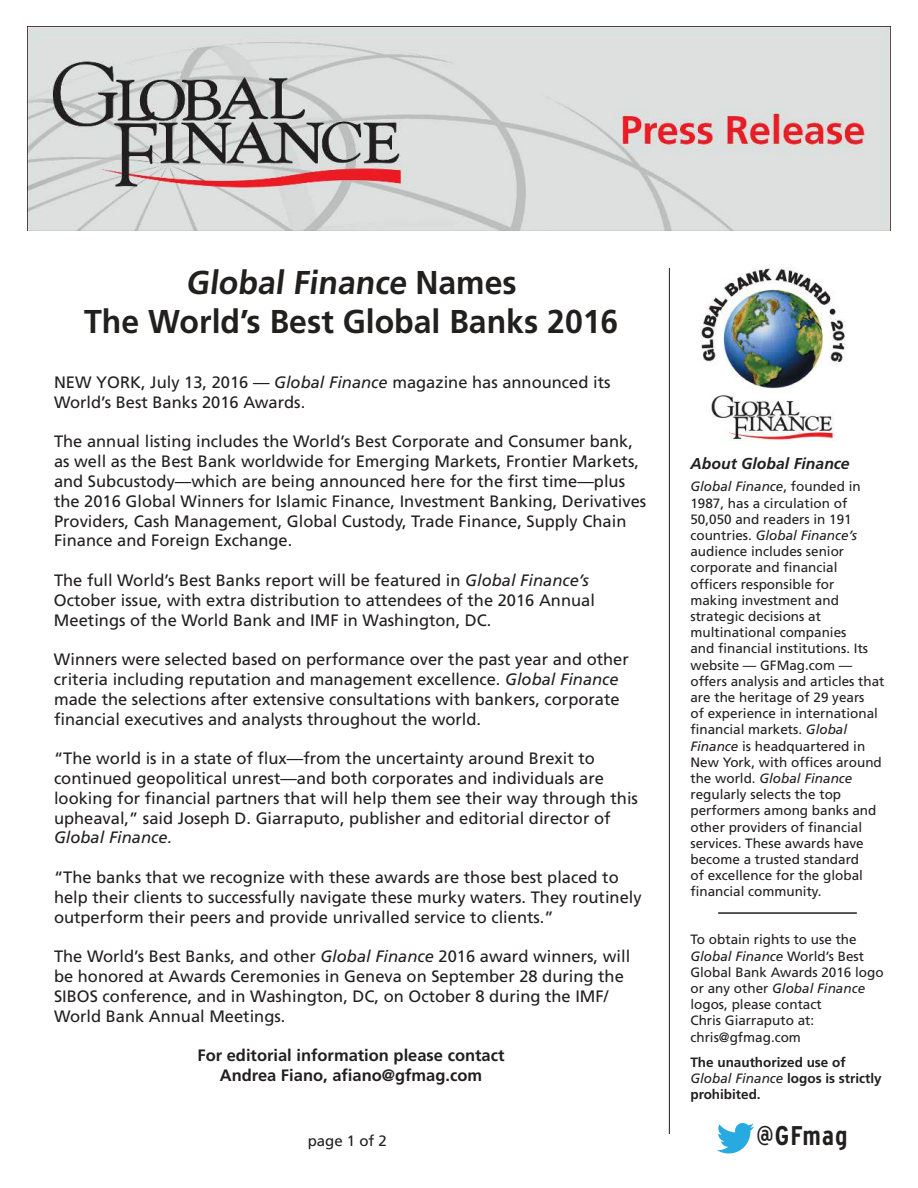
<style>
.page{position:relative;width:918px;height:1188px;background:#fff}
.page>*{position:absolute;margin:0;border:0;box-sizing:border-box;transform-origin:0 0}
.t1{font:700 33px/39.6px "Frutiger LT Std";color:#221f1f;text-align:center}
.t2{font:700 condensed 27px "Interstate";letter-spacing:.04em;color:#221f1f}
.t3{font:16.5px/19.8px "Frutiger";color:#221f1f}
.t4{font:700 16.5px/19.8px "Frutiger";color:#221f1f;text-align:center}
.t5{font:italic 16.5px "Frutiger";color:#221f1f}
.t6{font:italic 700 15.75px "Frutiger";color:#221f1f}
.t7{font:15px "Frutiger";color:#221f1f}
.t8{font:13.5px/16.2px "Frutiger";color:#221f1f}
.t9{font:700 13.5px/16.2px "Frutiger";color:#221f1f}
.s1{font-style:italic}
.s2{font-weight:400;font-style:italic}
</style>
<div class="page">
<img style="left:701px;top:267px;width:144px;height:173px">
<hr style="left:669px;top:268px;width:1px;height:866px;background:#221f1f">
<svg style="left:717px;top:1123px;width:37px;height:30px"></svg>
<hr style="left:718px;top:912px;width:139px;height:2px;background:#221f1f">
<img style="left:27px;top:27px;width:864px;height:203px">
<h1 class="t1" style="left:84px;top:262px;width:536px">Global Finance Names<br>The World’s Best Global Banks 2016</h1>
<p class="t3" style="left:54px;top:374px;width:558px">NEW YORK, July 13, 2016 — <span class="s1">Global Finance</span> magazine has announced its<br>World’s Best Banks 2016 Awards.</p>
<p class="t3" style="left:54px;top:433px;width:594px">The annual listing includes the World’s Best Corporate and Consumer bank, as well as the Best Bank worldwide for Emerging Markets, Frontier Markets, and Subcustody—which are being announced here for the first time—plus the 2016 Global Winners for Islamic Finance, Investment Banking, Derivatives Providers, Cash Management, Global Custody, Trade Finance, Supply Chain Finance and Foreign Exchange.</p>
<p class="t3" style="left:54px;top:572px;width:542px">The full World’s Best Banks report will be featured in <span class="s1">Global Finance’s<br></span>October issue, with extra distribution to attendees of the 2016 Annual<br>Meetings of the World Bank and IMF in Washington, DC.</p>
<p class="t3" style="left:54px;top:651px;width:576px">Winners were selected based on performance over the past year and other criteria including reputation and management excellence. <span class="s1">Global Finance </span>made the selections after extensive consultations with bankers, corporate financial executives and analysts throughout the world.</p>
<p class="t3" style="left:54px;top:750px;width:586px">“The world is in a state of flux—from the uncertainty around Brexit to continued geopolitical unrest—and both corporates and individuals are looking for financial partners that will help them see their way through this upheaval,” said Joseph D. Giarraputo, publisher and editorial director of</p>
<p class="t5" style="left:54px;top:828px;width:120px">Global Finance.</p>
<p class="t3" style="left:54px;top:869px;width:589px">“The banks that we recognize with these awards are those best placed to help their clients to successfully navigate these murky waters. They routinely outperform their peers and provide unrivalled service to clients.”</p>
<p class="t3" style="left:54px;top:948px;width:578px">The World’s Best Banks, and other <span class="s1">Global Finance</span> 2016 award winners, will be honored at Awards Ceremonies in Geneva on September 28 during the SIBOS conference, and in Washington, DC, on October 8 during the IMF/ World Bank Annual Meetings.</p>
<p class="t4" style="left:197px;top:1047px;width:309px">For editorial information please contact<br>Andrea Fiano, afiano@gfmag.com</p>
<p class="t7" style="left:308px;top:1134px;width:81px">page 1 of 2</p>
<p class="t6" style="left:690px;top:455px;width:161px">About Global Finance</p>
<p class="t8" style="left:690px;top:480px;width:196px"><span class="s1">Global Finance</span>, founded in<br>1987, has a circulation of<br>50,050 and readers in 191 countries. <span class="s1">Global Finance’s </span>audience includes senior corporate and financial officers responsible for making investment and strategic decisions at multinational companies<br>and financial institutions. Its website — GFMag.com — offers analysis and articles that are the heritage of 29 years<br>of experience in international financial markets. <span class="s1">Global<br>Finance</span> is headquartered in<br>New York, with offices around the world. <span class="s1">Global Finance </span>regularly selects the top performers among banks and other providers of financial services. These awards have become a trusted standard<br>of excellence for the global financial community.</p>
<p class="t8" style="left:690px;top:933px;width:195px">To obtain rights to use the<br><span class="s1">Global Finance</span> World’s Best<br>Global Bank Awards 2016 logo or any other <span class="s1">Global Finance </span>logos, please contact<br>Chris Giarraputo at: chris@gfmag.com</p>
<p class="t9" style="left:690px;top:1055px;width:193px">The unauthorized use of<br><span class="s2">Global Finance</span> logos is strictly prohibited.</p>
<h2 class="t2" style="left:757px;top:1126px;width:92px">@GFmag</h2>
</div>
